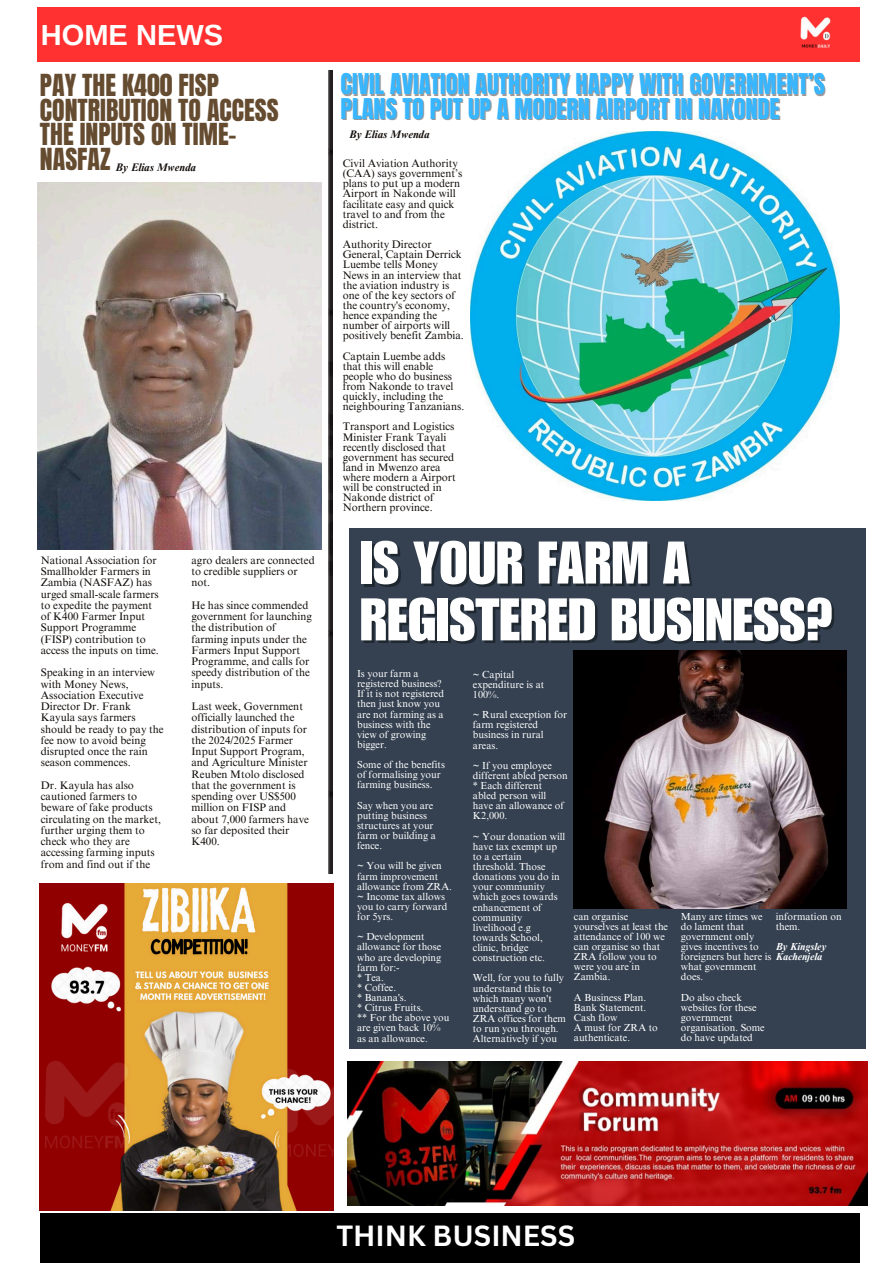
<style>
.page{position:relative;width:893px;height:1263px;background:#fff}
.page>*{position:absolute;margin:0;border:0;box-sizing:border-box;transform-origin:0 0}
.t1{font:58.8px "Impact LT Std";color:#fff}
.t2{font:700 29.03px "Arimo";color:#fff}
.t3{font:700 28.42px "Canva Sans";color:#fff}
.t4{font:25.8px/24.8px "Anton";color:#654c30}
.t5{font:24.3px "Anton";color:#38b6ff}
.t6{font:10.95px/11.2px "Times NRMT Pro";color:#130e0b}
.t7{font:italic 700 10.95px "Times NRMT Pro";color:#130e0b}
.t8{font:10.2px/10.1px "Times NRMT Pro";color:#fff}
.t9{font:italic 700 10.2px "Times NRMT Pro";color:#fff}
.s1{font-weight:700;font-style:italic}
</style>
<div class="page">
<div style="left:40px;top:1213px;width:819px;height:50px;background:#000"></div>
<div style="left:37px;top:8px;width:822px;height:54px;background:#ff3131"></div>
<img style="left:800px;top:16px;width:31px;height:32px">
<img style="left:329px;top:71px;width:4px;height:802px">
<div style="left:349px;top:528px;width:516px;height:520px;background:#354151"></div>
<img style="left:37px;top:182px;width:285px;height:367px">
<img style="left:40px;top:883px;width:293px;height:327px">
<img style="left:471px;top:132px;width:369px;height:369px">
<img style="left:574px;top:650px;width:273px;height:258px">
<img style="left:347px;top:1062px;width:520px;height:144px">
<p class="t2" style="left:41px;top:19px;width:184px">HOME NEWS</p>
<p class="t5" style="left:341px;top:67px;width:486px">CIVIL AVIATION AUTHORITY HAPPY WITH GOVERNMENT’S</p>
<p class="t5" style="left:341px;top:92px;width:440px">PLANS TO PUT UP A MODERN AIRPORT IN NAKONDE</p>
<h3 class="t4" style="left:40px;top:73px;width:240px">PAY THE K400 FISP<br>CONTRIBUTION TO ACCESS<br>THE INPUTS ON TIME-<br>NASFAZ</h3>
<p class="t7" style="left:349px;top:130px;width:82px">By Elias Mwenda</p>
<p class="t7" style="left:116px;top:163px;width:82px">By Elias Mwenda</p>
<p class="t6" style="left:343px;top:160px;width:121px;line-height:10.1px">Civil Aviation Authority (CAA) says government’s plans to put up a modern<br>Airport in Nakonde will facilitate easy and quick travel to and from the district.</p>
<p class="t6" style="left:343px;top:241px;width:123px;line-height:10.1px">Authority Director<br>General, Captain Derrick<br>Luembe tells Money<br>News in an interview that the aviation industry is one of the key sectors of the country's economy, hence expanding the number of airports will positively benefit Zambia.</p>
<p class="t6" style="left:343px;top:352px;width:123px;line-height:10.1px">Captain Luembe adds that this will enable people who do business from Nakonde to travel quickly, including the neighbouring Tanzanians.</p>
<p class="t6" style="left:343px;top:423px;width:114px;line-height:10.1px">Transport and Logistics<br>Minister Frank Tayali recently disclosed that government has secured land in Mwenzo area where modern a Airport will be constructed in<br>Nakonde district of<br>Northern province.</p>
<p class="t6" style="left:41px;top:556px;width:119px">National Association for<br>Smallholder Farmers in<br>Zambia (NASFAZ) has urged small-scale farmers to expedite the payment of K400 Farmer Input<br>Support Programme (FISP) contribution to access the inputs on time.</p>
<p class="t6" style="left:41px;top:668px;width:124px">Speaking in an interview with Money News,<br>Association Executive<br>Director Dr. Frank<br>Kayula says farmers should be ready to pay the fee now to avoid being disrupted once the rain season commences.</p>
<p class="t6" style="left:41px;top:781px;width:122px">Dr. Kayula has also cautioned farmers to beware of fake products circulating on the market, further urging them to check who they are accessing farming inputs from and find out if the</p>
<p class="t6" style="left:191px;top:556px;width:125px">agro dealers are connected to credible suppliers or not.</p>
<p class="t6" style="left:191px;top:601px;width:122px">He has since commended government for launching the distribution of farming inputs under the<br>Farmers Input Support<br>Programme, and calls for speedy distribution of the inputs.</p>
<p class="t6" style="left:191px;top:702px;width:119px">Last week, Government officially launched the distribution of inputs for the 2024/2025 Farmer<br>Input Support Program, and Agriculture Minister<br>Reuben Mtolo disclosed that the government is spending over US$500 million on FISP and about 7,000 farmers have so far deposited their<br>K400.</p>
<p class="t1" style="left:360px;top:541px;width:331px">IS YOUR FARM A</p>
<p class="t1" style="left:360px;top:598px;width:475px">REGISTERED BUSINESS?</p>
<p class="t8" style="left:357px;top:670px;width:86px">Is your farm a registered business?</p>
<p class="t8" style="left:357px;top:690px;width:88px">If it is not registered then just know you are not farming as a business with the view of growing bigger.</p>
<p class="t8" style="left:357px;top:761px;width:89px">Some of the benefits of formalising your farming business.</p>
<p class="t8" style="left:357px;top:801px;width:80px">Say when you are putting business structures at your farm or building a fence.</p>
<p class="t8" style="left:357px;top:862px;width:96px">~ You will be given farm improvement allowance from ZRA.</p>
<h1 class="t8" style="left:357px;top:892px;width:92px">~ Income tax allows you to carry forward for 5yrs.</h1>
<p class="t8" style="left:357px;top:933px;width:86px">~ Development allowance for those who are developing farm for:-</p>
<p class="t8" style="left:357px;top:973px;width:28px">* Tea.</p>
<p class="t8" style="left:357px;top:984px;width:41px">* Coffee.</p>
<p class="t8" style="left:357px;top:994px;width:51px">* Banana's.</p>
<p class="t8" style="left:357px;top:1004px;width:68px">* Citrus Fruits.</p>
<p class="t8" style="left:357px;top:1014px;width:94px">** For the above you are given back 10% as an allowance.</p>
<p class="t8" style="left:473px;top:670px;width:73px">~ Capital expenditure is at<br>100%.</p>
<p class="t8" style="left:473px;top:711px;width:96px">~ Rural exception for farm registered business in rural areas.</p>
<p class="t8" style="left:473px;top:761px;width:96px">~ If you employee different abled person</p>
<p class="t8" style="left:473px;top:782px;width:92px">* Each different abled person will have an allowance of<br>K2,000.</p>
<p class="t8" style="left:473px;top:832px;width:94px">~ Your donation will have tax exempt up to a certain threshold. Those donations you do in your community which goes towards enhancement of community livelihood e.g towards School, clinic, bridge construction etc.</p>
<p class="t8" style="left:473px;top:974px;width:94px">Well, for you to fully understand this to which many won't understand go to<br>ZRA offices for them to run you through.</p>
<p class="t8" style="left:473px;top:1035px;width:86px">Alternatively if you</p>
<p class="t8" style="left:574px;top:912px;width:96px">can organise yourselves at least the attendance of 100 we can organise so that<br>ZRA follow you to were you are in<br>Zambia.</p>
<p class="t8" style="left:574px;top:993px;width:74px">A Business Plan.</p>
<p class="t8" style="left:574px;top:1003px;width:74px">Bank Statement.</p>
<p class="t8" style="left:574px;top:1014px;width:45px">Cash flow</p>
<p class="t8" style="left:574px;top:1024px;width:85px">A must for ZRA to authenticate.</p>
<p class="t8" style="left:681px;top:912px;width:143px">Many are times we<br>do lament that<br>government only<br>gives incentives to<br>foreigners but here is <span class="s1">Kachenjela </span>what government<br>does.</p>
<h2 class="t8" style="left:681px;top:993px;width:85px">Do also check websites for these government organisation. Some do have updated</h2>
<p class="t8" style="left:775px;top:912px;width:67px">information on them.</p>
<p class="t9" style="left:775px;top:943px;width:52px">By Kingsley</p>
<h4 class="t3" style="left:336px;top:1216px;width:240px">THINK BUSINESS</h4>
</div>
